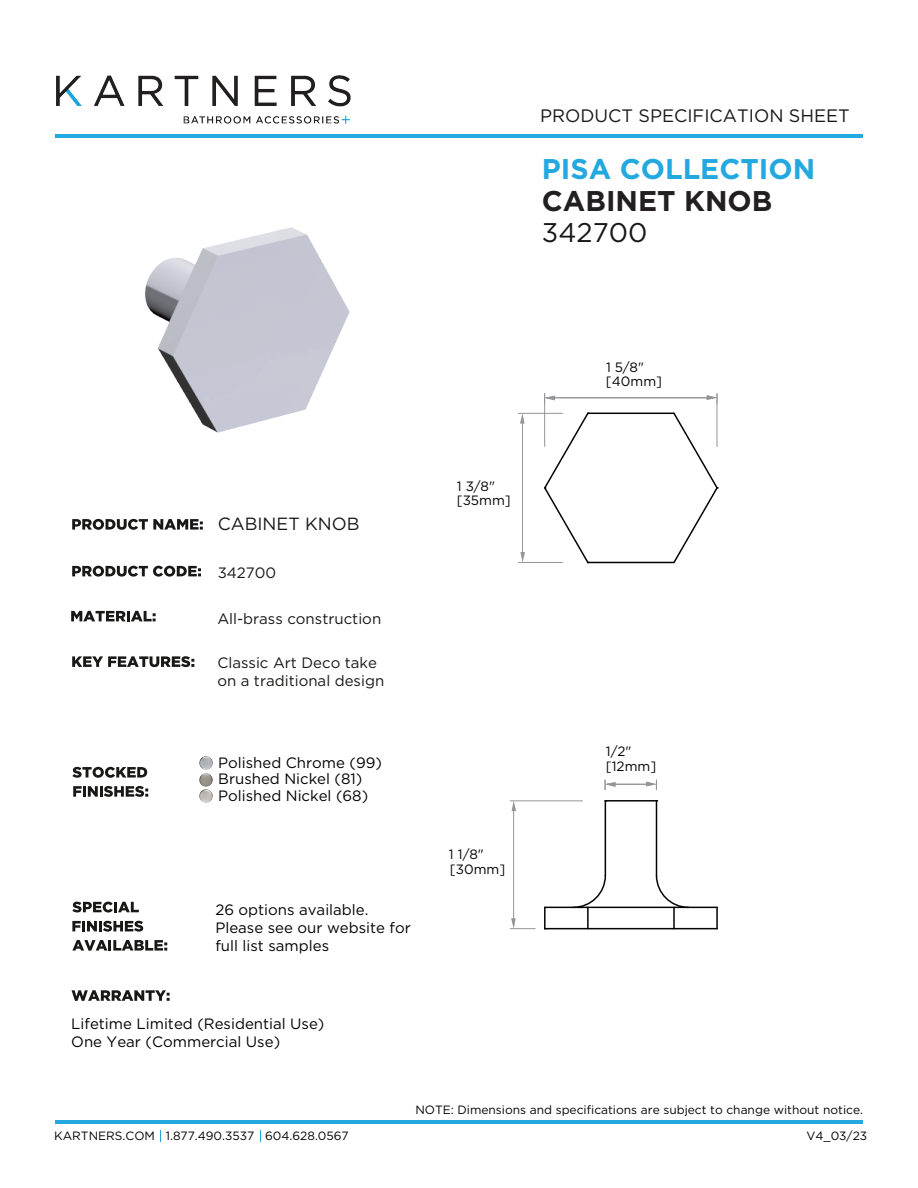
<style>
.page{position:relative;width:918px;height:1188px;background:#fff}
.page>*{position:absolute;margin:0;border:0;box-sizing:border-box;transform-origin:0 0}
.t1{font:700 28.5px "Gotham";color:#23a8e0}
.t2{font:700 28.5px "Gotham";color:#221f21}
.t3{font:27px "Gotham";color:#181817}
.t4{font:18px "Gotham";color:#181817}
.t5{font:17.7px "Gotham";color:#181817}
.t6{font:15px/18px "Gotham";color:#030303}
.t7{font:15px/18px "Gotham";color:#181817}
.t8{font:13.5px/14.9px "Gotham";color:#030303}
.t9{font:12px "Gotham";color:#030303}
</style>
<div class="page">
<hr style="left:55px;top:134px;width:808px;height:4px;background:#23a8e0">
<hr style="left:55px;top:1120px;width:808px;height:4px;background:#23a8e0">
<img style="left:56px;top:76px;width:43px;height:30px">
<svg style="left:72px;top:519px;width:131px;height:11px"></svg>
<svg style="left:72px;top:566px;width:129px;height:11px"></svg>
<svg style="left:72px;top:767px;width:75px;height:11px"></svg>
<svg style="left:73px;top:786px;width:75px;height:11px"></svg>
<svg style="left:72px;top:656px;width:122px;height:11px"></svg>
<svg style="left:72px;top:990px;width:98px;height:11px"></svg>
<svg style="left:71px;top:611px;width:85px;height:10px"></svg>
<svg style="left:72px;top:902px;width:67px;height:11px"></svg>
<svg style="left:72px;top:921px;width:71px;height:11px"></svg>
<svg style="left:72px;top:940px;width:95px;height:11px"></svg>
<hr style="left:544px;top:907px;width:2px;height:22px;background:#030303">
<hr style="left:545px;top:928px;width:172px;height:1px;background:#030303">
<hr style="left:587px;top:907px;width:2px;height:22px;background:#030303">
<hr style="left:545px;top:907px;width:172px;height:1px;background:#030303">
<hr style="left:605px;top:801px;width:1px;height:74px;background:#030303">
<hr style="left:656px;top:801px;width:1px;height:74px;background:#030303">
<hr style="left:673px;top:907px;width:2px;height:22px;background:#030303">
<hr style="left:605px;top:800px;width:52px;height:2px;background:#030303">
<hr style="left:716px;top:907px;width:2px;height:22px;background:#030303">
<hr style="left:588px;top:562px;width:86px;height:1px;background:#030303">
<hr style="left:588px;top:413px;width:86px;height:1px;background:#030303">
<svg style="left:572px;top:874px;width:35px;height:35px"></svg>
<svg style="left:655px;top:874px;width:35px;height:35px"></svg>
<svg style="left:672px;top:411px;width:47px;height:153px"></svg>
<svg style="left:543px;top:411px;width:47px;height:153px"></svg>
<hr style="left:544px;top:393px;width:1px;height:54px;background:#939598">
<hr style="left:717px;top:393px;width:1px;height:54px;background:#939598">
<hr style="left:546px;top:398px;width:162px;height:1px;background:#939598">
<svg style="left:707px;top:393px;width:11px;height:11px"></svg>
<svg style="left:544px;top:393px;width:11px;height:11px"></svg>
<hr style="left:518px;top:562px;width:45px;height:1px;background:#939598">
<hr style="left:518px;top:413px;width:45px;height:1px;background:#939598">
<hr style="left:522px;top:422px;width:1px;height:139px;background:#939598">
<svg style="left:520px;top:413px;width:5px;height:11px"></svg>
<svg style="left:520px;top:552px;width:5px;height:10px"></svg>
<hr style="left:607px;top:784px;width:40px;height:1px;background:#939598">
<svg style="left:646px;top:780px;width:11px;height:10px"></svg>
<svg style="left:605px;top:780px;width:11px;height:10px"></svg>
<hr style="left:510px;top:801px;width:73px;height:1px;background:#939598">
<hr style="left:513px;top:810px;width:1px;height:117px;background:#939598">
<svg style="left:512px;top:801px;width:4px;height:10px"></svg>
<svg style="left:510px;top:918px;width:26px;height:11px"></svg>
<img style="left:99px;top:75px;width:252px;height:358px">
<svg style="left:199px;top:757px;width:13px;height:45px"></svg>
<p class="t4" style="left:540px;top:105px;width:311px">PRODUCT SPECIFICATION SHEET</p>
<h1 class="t1" style="left:542px;top:152px;width:275px">PISA COLLECTION</h1>
<h1 class="t2" style="left:542px;top:185px;width:232px">CABINET KNOB</h1>
<h2 class="t3" style="left:542px;top:218px;width:107px">342700</h2>
<p class="t5" style="left:218px;top:514px;width:143px">CABINET KNOB</p>
<p class="t7" style="left:218px;top:564px;width:60px">342700</p>
<p class="t7" style="left:217px;top:609px;width:165px">All-brass construction</p>
<p class="t7" style="left:217px;top:653px;width:168px">Classic Art Deco take on a traditional design</p>
<p class="t6" style="left:218px;top:754px;width:165px;line-height:16.5px">Polished Chrome (99)<br>Brushed Nickel (81)<br>Polished Nickel (68)</p>
<p class="t6" style="left:215px;top:900px;width:197px">26 options available.<br>Please see our website for full list samples</p>
<p class="t6" style="left:71px;top:1014px;width:255px">Lifetime Limited (Residential Use)<br>One Year (Commercial Use)</p>
<p class="t8" style="left:457px;top:478px;width:55px">1 3/8" [35mm]</p>
<p class="t8" style="left:449px;top:846px;width:58px">1 1/8" [30mm]</p>
<p class="t8" style="left:606px;top:359px;width:58px">1 5/8" [40mm]</p>
<p class="t8" style="left:606px;top:744px;width:52px">1/2" [12mm]</p>
<p class="t9" style="left:415px;top:1104px;width:449px">NOTE: Dimensions and specifications are subject to change without notice.</p>
<p class="t9" style="left:54px;top:1129px;width:296px">KARTNERS.COM 1.877.490.3537 604.628.0567</p>
<p class="t9" style="left:806px;top:1129px;width:62px">V4_03/23</p>
</div>
